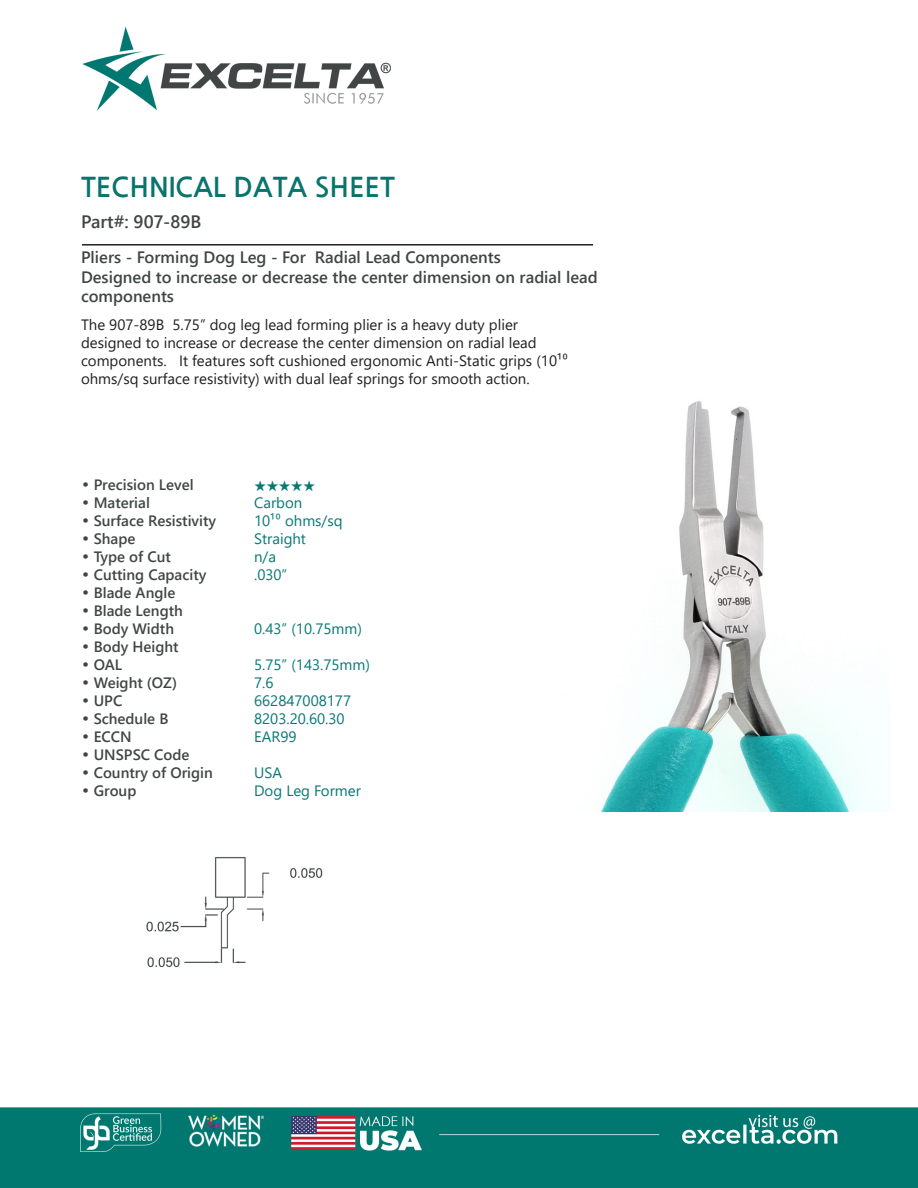
<style>
.page{position:relative;width:918px;height:1188px;background:#fff}
.page>*{position:absolute;margin:0;border:0;box-sizing:border-box;transform-origin:0 0}
.t1{font:700 27px "Nanum Gothic";color:#08746d}
.t2{font:700 18px "Yu Gothic UI";color:#414546}
.t3{font:700 16.5px/19.8px "Yu Gothic UI";color:#414546}
.t4{font:15px/18px "Yu Gothic UI";color:#231f20}
.CT_s_CTM{font:700 15px "Yu Gothic UI";color:#414546}
.CT_s_CTM-2{font:15px "Yu Gothic UI";color:#077874}
.CT_s_CTM-3{font:500 15px "ITC Zapf Dingbats";color:#077874}
.s1{font-family:"Century Gothic";font-weight:400}
</style>
<div class="page">
<img style="left:0;top:27px;width:918px;height:1161px">
<img style="left:558px;top:383px;width:333px;height:429px">
<img style="left:121px;top:824px;width:222px;height:247px">
<hr style="left:82px;top:244px;width:511px;height:2px;background:#231f20">
<p class="t1" style="left:81px;top:173px;width:315px">TECHNICAL DATA SHEET</p>
<p class="t2" style="left:81px;top:212px;width:122px">Part#: 907-89B</p>
<p class="t3" style="left:81px;top:247px;width:421px">Pliers - Forming Dog Leg - For Radial Lead Components</p>
<p class="t3" style="left:81px;top:267px;width:518px">Designed to increase or decrease the center dimension on radial lead components</p>
<p class="t4" style="left:81px;top:313px;width:488px">The 907-89B 5.75” dog leg lead forming plier is a heavy duty plier designed to increase or decrease the center dimension on radial lead components. It features soft cushioned ergonomic Anti-Static grips (10¹⁰ ohms/sq surface resistivity) with dual leaf springs for smooth action.</p>
<p class="CT_s_CTM" style="left:81px;top:476px;width:114px"><span class="s1">•</span> Precision Level</p>
<p class="CT_s_CTM-3" style="left:254px;top:479px;width:63px">★★★★★</p>
<p class="CT_s_CTM" style="left:81px;top:494px;width:70px"><span class="s1">•</span> Material</p>
<p class="CT_s_CTM-2" style="left:254px;top:489px;width:50px">Carbon</p>
<p class="CT_s_CTM" style="left:81px;top:512px;width:137px"><span class="s1">•</span> Surface Resistivity</p>
<p class="CT_s_CTM-2" style="left:254px;top:507px;width:90px">10¹⁰ ohms/sq</p>
<p class="CT_s_CTM" style="left:81px;top:530px;width:56px"><span class="s1">•</span> Shape</p>
<p class="CT_s_CTM-2" style="left:254px;top:525px;width:53px">Straight</p>
<p class="CT_s_CTM" style="left:81px;top:548px;width:92px"><span class="s1">•</span> Type of Cut</p>
<p class="CT_s_CTM-2" style="left:254px;top:543px;width:23px">n/a</p>
<p class="CT_s_CTM" style="left:81px;top:566px;width:127px"><span class="s1">•</span> Cutting Capacity</p>
<p class="CT_s_CTM-2" style="left:254px;top:561px;width:35px">.030”</p>
<p class="CT_s_CTM" style="left:81px;top:584px;width:96px"><span class="s1">•</span> Blade Angle</p>
<p class="CT_s_CTM" style="left:81px;top:602px;width:103px"><span class="s1">•</span> Blade Length</p>
<p class="CT_s_CTM" style="left:81px;top:620px;width:95px"><span class="s1">•</span> Body Width</p>
<p class="CT_s_CTM-2" style="left:254px;top:615px;width:109px">0.43” (10.75mm)</p>
<p class="CT_s_CTM" style="left:81px;top:638px;width:99px"><span class="s1">•</span> Body Height</p>
<p class="CT_s_CTM" style="left:81px;top:656px;width:43px"><span class="s1">•</span> OAL</p>
<p class="CT_s_CTM-2" style="left:254px;top:651px;width:117px">5.75” (143.75mm)</p>
<p class="CT_s_CTM" style="left:81px;top:674px;width:98px"><span class="s1">•</span> Weight (OZ)</p>
<p class="CT_s_CTM-2" style="left:254px;top:669px;width:21px">7.6</p>
<p class="CT_s_CTM" style="left:81px;top:692px;width:43px"><span class="s1">•</span> UPC</p>
<p class="CT_s_CTM-2" style="left:254px;top:687px;width:99px">662847008177</p>
<p class="CT_s_CTM" style="left:81px;top:710px;width:89px"><span class="s1">•</span> Schedule B</p>
<p class="CT_s_CTM-2" style="left:254px;top:705px;width:92px">8203.20.60.30</p>
<p class="CT_s_CTM" style="left:81px;top:728px;width:52px"><span class="s1">•</span> ECCN</p>
<p class="CT_s_CTM-2" style="left:254px;top:723px;width:44px">EAR99</p>
<p class="CT_s_CTM" style="left:81px;top:746px;width:110px"><span class="s1">•</span> UNSPSC Code</p>
<p class="CT_s_CTM" style="left:81px;top:764px;width:133px"><span class="s1">•</span> Country of Origin</p>
<p class="CT_s_CTM-2" style="left:254px;top:759px;width:29px">USA</p>
<p class="CT_s_CTM" style="left:81px;top:782px;width:57px"><span class="s1">•</span> Group</p>
<p class="CT_s_CTM-2" style="left:254px;top:777px;width:108px">Dog Leg Former</p>
</div>
